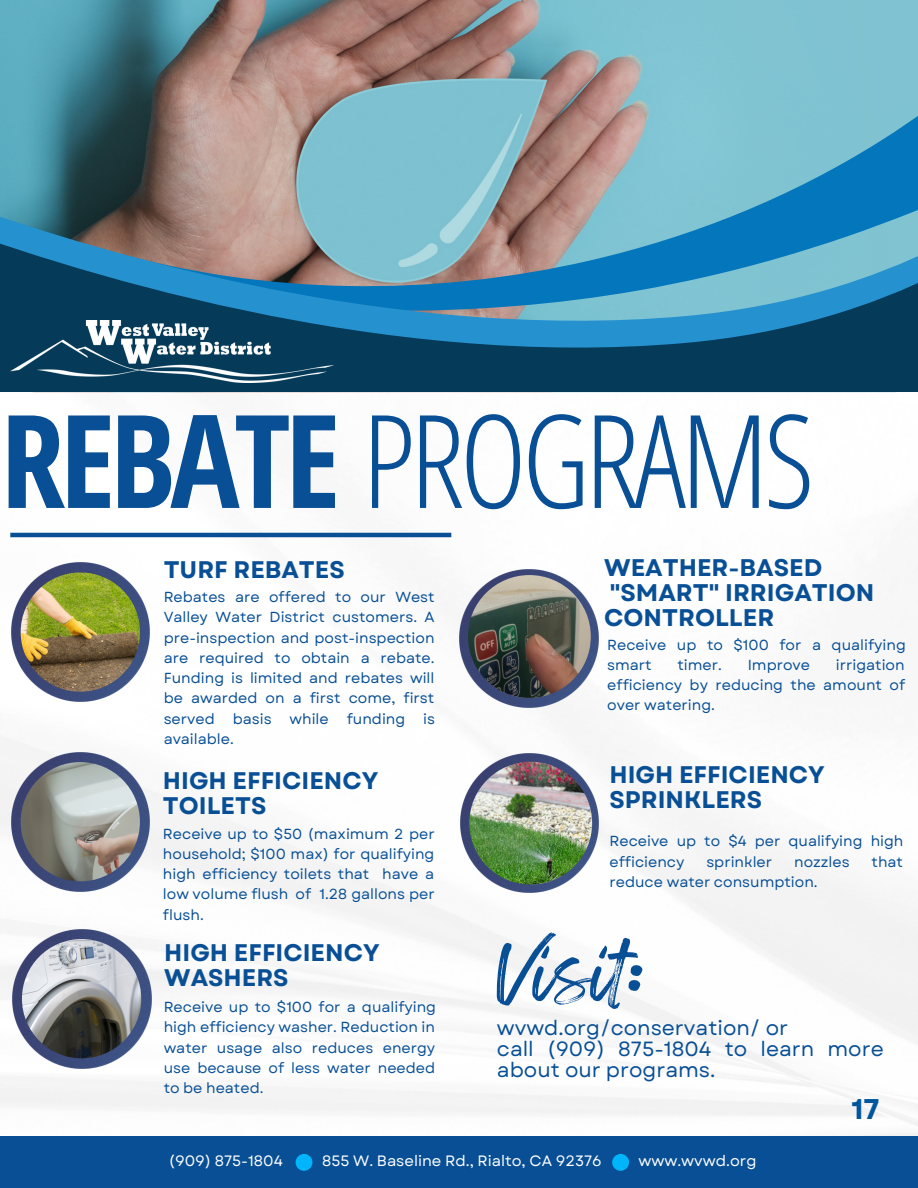
<style>
.page{position:relative;width:918px;height:1188px;background:#fff}
.page>*{position:absolute;margin:0;border:0;box-sizing:border-box;transform-origin:0 0}
.t1{font:300 129.45px "Open Sans Condensed";letter-spacing:-.04em;color:#084f96}
.t2{font:68.7px "Feeling Passionate";color:#084f96}
.t3{font:700 28.5px "Garet";color:#00569e}
.t4{font:700 24px/24.8px "Garet";color:#084f96}
.t5{font:20.55px/21px "Garet";color:#084f96}
.t6{font:15px "Garet";color:#fff}
.t7{font:14.55px/20.2px "Garet";color:#084f96;text-align:justify}
.s1{font-weight:700}
</style>
<div class="page">
<img style="left:0;top:392px;width:918px;height:744px">
<img style="left:0;top:0;width:918px;height:98px">
<hr style="left:10px;top:533px;width:441px;height:4px;background:#084f96">
<svg style="left:0;top:98px;width:918px;height:88px;background:#7ca1ab"></svg>
<svg style="left:0;top:186px;width:918px;height:27px;background:#6c96a6"></svg>
<svg style="left:0;top:213px;width:918px;height:179px;background:#3a7696"></svg>
<img style="left:11px;top:563px;width:139px;height:139px">
<img style="left:21px;top:572px;width:119px;height:120px;border-radius:50%">
<img style="left:11px;top:753px;width:139px;height:138px">
<img style="left:21px;top:762px;width:119px;height:119px;border-radius:50%">
<img style="left:12px;top:929px;width:139px;height:139px">
<img style="left:22px;top:939px;width:119px;height:119px;border-radius:50%">
<img style="left:460px;top:569px;width:138px;height:138px">
<img style="left:460px;top:754px;width:139px;height:138px">
<img style="left:468px;top:575px;width:123px;height:123px;border-radius:50%">
<img style="left:469px;top:762px;width:123px;height:123px;border-radius:50%">
<img style="left:10px;top:320px;width:323px;height:62px">
<div style="left:0;top:1136px;width:918px;height:52px;background:#084f96"></div>
<svg style="left:296px;top:1154px;width:16px;height:17px"></svg>
<svg style="left:612px;top:1154px;width:17px;height:17px"></svg>
<p class="t1" style="left:0;top:370px;width:816px"><span class="s1">REBATE</span> PROGRAMS</p>
<p class="t4" style="left:164px;top:557px;width:183px">TURF REBATES</p>
<p class="t7" style="left:164px;top:587px;width:273px">Rebates are offered to our West Valley Water District customers. A pre-inspection and post-inspection are required to obtain a rebate.<br>Funding is limited and rebates will be awarded on a first come, first served basis while funding is available.</p>
<p class="t4" style="left:163px;top:769px;width:217px">HIGH EFFICIENCY<br>TOILETS</p>
<p class="t7" style="left:163px;top:823px;width:273px">Receive up to $50 (maximum 2 per household; $100 max) for qualifying high efficiency toilets that have a low volume flush of 1.28 gallons per flush.</p>
<p class="t4" style="left:164px;top:940px;width:217px">HIGH EFFICIENCY<br>WASHERS</p>
<p class="t7" style="left:164px;top:997px;width:274px">Receive up to $100 for a qualifying high efficiency washer. Reduction in water usage also reduces energy use because of less water needed to be heated.</p>
<p class="t4" style="left:604px;top:555px;width:220px">WEATHER-BASED</p>
<p class="t4" style="left:604px;top:580px;width:272px">"SMART" IRRIGATION<br>CONTROLLER</p>
<p class="t7" style="left:607px;top:634px;width:300px">Receive up to $100 for a qualifying smart</p>
<p class="t7" style="left:607px;top:655px;width:299px;text-indent:229px">irrigation efficiency by reducing the amount of over watering.</p>
<p class="t7" style="left:677px;top:655px;width:46px">timer.</p>
<p class="t7" style="left:748px;top:655px;width:64px">Improve</p>
<p class="t4" style="left:610px;top:762px;width:217px">HIGH EFFICIENCY<br>SPRINKLERS</p>
<p class="t7" style="left:610px;top:831px;width:295px">Receive up to $4 per qualifying high efficiency</p>
<p class="t7" style="left:706px;top:851px;width:67px">sprinkler</p>
<p class="t7" style="left:794px;top:851px;width:57px">nozzles</p>
<p class="t7" style="left:872px;top:851px;width:33px">that</p>
<p class="t7" style="left:610px;top:872px;width:210px">reduce water consumption.</p>
<p class="t2" style="left:497px;top:917px;width:147px">Visit:</p>
<p class="t5" style="left:497px;top:1017px;width:293px">wvwd.org/conservation/ or</p>
<p class="t5" style="left:497px;top:1038px;width:388px">call (909) 875-1804 to learn more about our programs.</p>
<p class="t3" style="left:851px;top:1088px;width:30px">17</p>
<p class="t6" style="left:169px;top:1150px;width:28px">(90</p>
<p class="t6" style="left:189px;top:1150px;width:115px">(90975-15-1804</p>
<p class="t6" style="left:205px;top:1150px;width:80px">) 8) 87804</p>
<p class="t6" style="left:322px;top:1150px;width:307px">855855 W. Baselind., Ri.,lRialCA 92372376</p>
<p class="t6" style="left:353px;top:1150px;width:250px">W. Baseline Re Rda to, to, CA 96</p>
<p class="t6" style="left:638px;top:1150px;width:151px">www.wvwdvwd.org</p>
<p class="t6" style="left:670px;top:1150px;width:15px">w</p>
<p class="t6" style="left:696px;top:1150px;width:62px">w.w.org</p>
</div>
